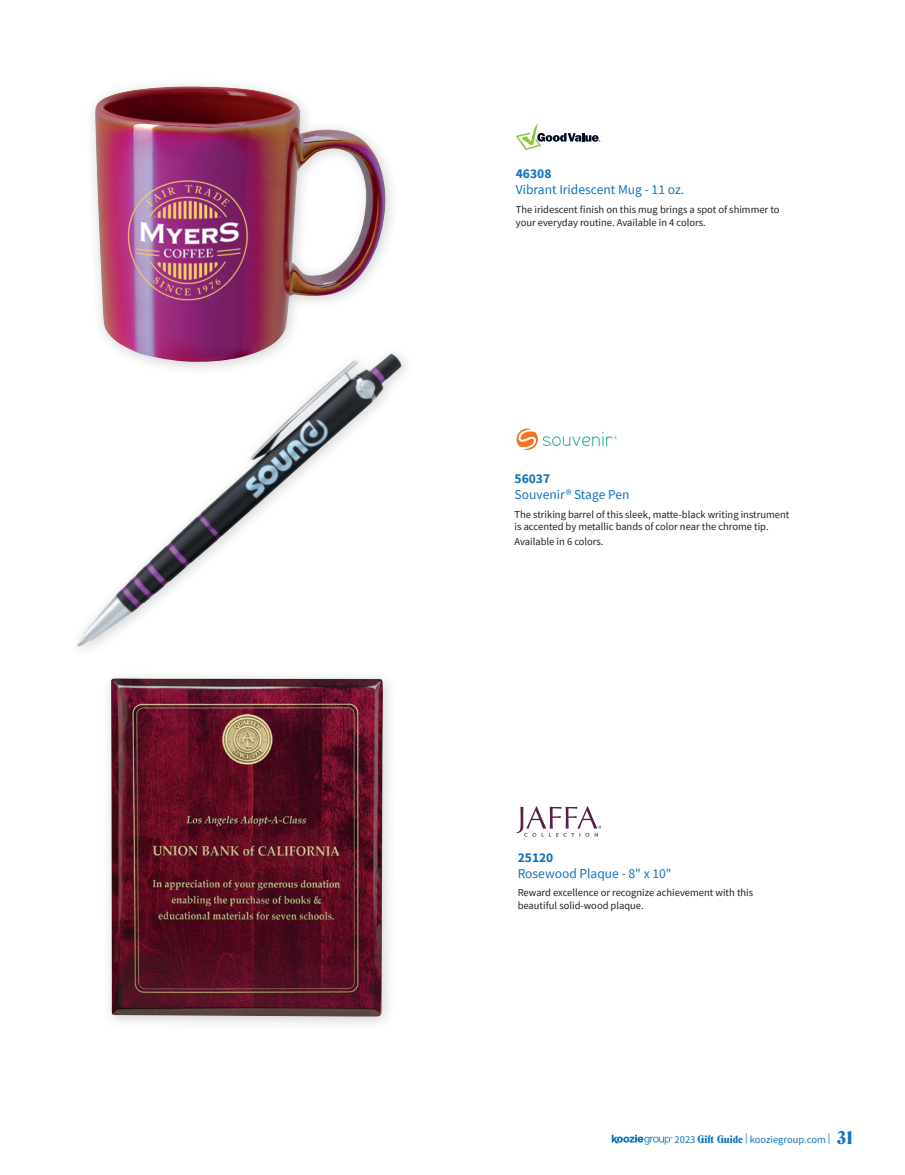
<style>
.page{position:relative;width:905px;height:1175px;background:#fff}
.page>*{position:absolute;margin:0;border:0;box-sizing:border-box;transform-origin:0 0}
.item_name_centered{font:13.5px "Source Sans Pro";color:#1074bc}
.item_number_centered{font:700 13.5px "Source Sans Pro";color:#1074bc}
.Romance_Copy{font:10.5px/12.6px "Source Sans Pro";color:#231f20}
.t1{font:10.5px "Source Sans Pro";color:#1074bc}
.s1{font-family:"Denver TS";font-weight:800}
.s2{font-size:10.65px}
.s3{font-family:"Denver TS";font-weight:800;font-size:18px}
</style>
<div class="page">
<svg style="left:611px;top:1134px;width:61px;height:10px"></svg>
<img style="left:95px;top:86px;width:291px;height:259px">
<svg style="left:516px;top:123px;width:84px;height:27px"></svg>
<svg style="left:516px;top:428px;width:100px;height:22px"></svg>
<div style="left:100px;top:668px;width:297px;height:363px;background:#231f20;opacity:.2"></div>
<img style="left:111px;top:678px;width:272px;height:338px">
<svg style="left:516px;top:806px;width:85px;height:30px"></svg>
<div style="left:68px;top:345px;width:346px;height:315px;background:#231f20;opacity:.2"></div>
<img style="left:76px;top:353px;width:327px;height:293px">
<p class="item_number_centered" style="left:516px;top:164px;width:37px">46308</p>
<p class="item_name_centered" style="left:516px;top:181px;width:170px">Vibrant Iridescent Mug - 11 oz.</p>
<p class="Romance_Copy" style="left:516px;top:203px;width:265px">The iridescent finish on this mug brings a spot of shimmer to your everyday routine. Available in 4 colors.</p>
<p class="item_number_centered" style="left:514px;top:469px;width:37px">56037</p>
<p class="item_name_centered" style="left:514px;top:486px;width:116px">Souvenir® Stage Pen</p>
<p class="Romance_Copy" style="left:514px;top:507px;width:276px">The striking barrel of this sleek, matte-black writing instrument is accented by metallic bands of color near the chrome tip.</p>
<p class="Romance_Copy" style="left:514px;top:534px;width:90px">Available in 6 colors.</p>
<p class="item_number_centered" style="left:517px;top:848px;width:37px">25120</p>
<p class="item_name_centered" style="left:517px;top:864px;width:155px">Rosewood Plaque - 8" x 10"</p>
<p class="Romance_Copy" style="left:517px;top:886px;width:237px">Reward excellence or recognize achievement with this beautiful solid-wood plaque.</p>
<p class="t1" style="left:674px;top:1132px;width:181px">2023 <span class="s1">Gift Guide</span> | kooziegroup.com <span class="s2">|</span> <span class="s3">31</span></p>
</div>
